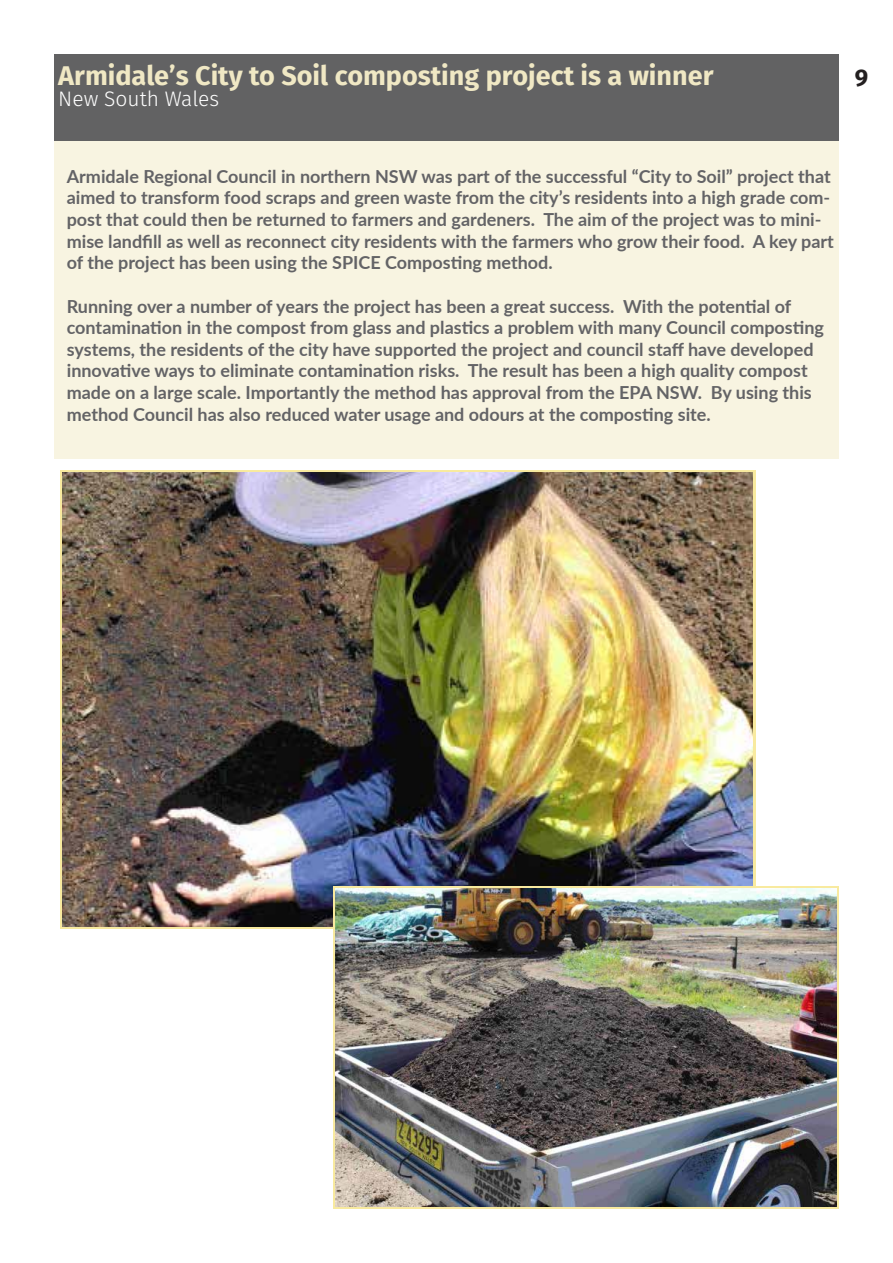
<style>
.page{position:relative;width:893px;height:1263px;background:#fff}
.page>*{position:absolute;margin:0;border:0;box-sizing:border-box;transform-origin:0 0}
.t1{font:700 27px "Fira Sans";color:#f0e8c4}
.t2{font:700 24px "Fira Sans";color:#231f20}
.t3{font:300 21px "Fira Sans";color:#fff}
.t4{font:700 18px/21.6px "Lato";color:#636366}
</style>
<div class="page">
<div style="left:54px;top:140px;width:785px;height:319px;background:#f8f4e1"></div>
<div style="left:54px;top:54px;width:785px;height:86px;background:#626263"></div>
<img style="left:63px;top:472px;width:690px;height:455px">
<div style="left:333px;top:887px;width:506px;height:322px;background:linear-gradient(to right,#f8ea9f,#f8ea9f)"></div>
<img style="left:335px;top:889px;width:502px;height:318px">
<h1 class="t1" style="left:58px;top:56px;width:657px">Armidale’s City to Soil composting project is a winner</h1>
<p class="t3" style="left:58px;top:84px;width:163px">New South Wales</p>
<h2 class="t2" style="left:855px;top:61px;width:15px">9</h2>
<p class="t4" style="left:67px;top:165px;width:769px">Armidale Regional Council in northern NSW was part of the successful “City to Soil” project that aimed to transform food scraps and green waste from the city’s residents into a high grade com&shy;post that could then be returned to farmers and gardeners. The aim of the project was to mini&shy;mise landfill as well as reconnect city residents with the farmers who grow their food. A key part of the project has been using the SPICE Composting method.</p>
<p class="t4" style="left:67px;top:294px;width:759px">Running over a number of years the project has been a great success. With the potential of contamination in the compost from glass and plastics a problem with many Council composting systems, the residents of the city have supported the project and council staff have developed innovative ways to eliminate contamination risks. The result has been a high quality compost made on a large scale. Importantly the method has approval from the EPA NSW. By using this method Council has also reduced water usage and odours at the composting site.</p>
</div>
